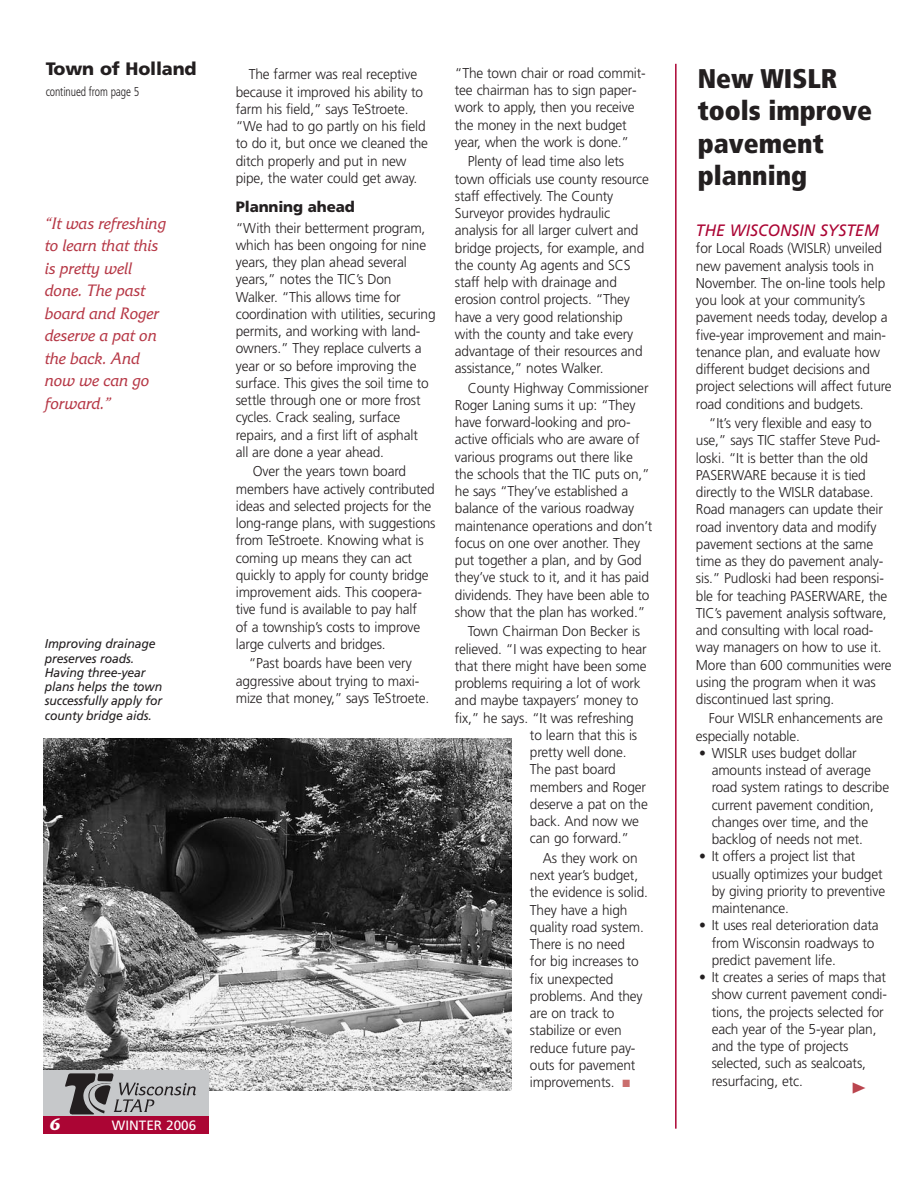
<style>
.page{position:relative;width:918px;height:1188px;background:#fff}
.page>*{position:absolute;margin:0;border:0;box-sizing:border-box;transform-origin:0 0}
.t1{font:900 condensed 27px/32.4px "Frutiger";color:#231f20}
.t2{font:900 18px "Frutiger";letter-spacing:-.01em;color:#231f20}
.t3{font:italic 16.5px/22.5px "Friz Qua";color:#b63846;scale:.96 1}
.t4{font:italic 16.5px "Frutiger";color:#ab0534;scale:.96 1}
.t5{font:italic 700 16.5px "Friz Qua";color:#fff}
.t6{font:900 15px "Frutiger";letter-spacing:-.01em;color:#231f20}
.t7{font:300 14.25px/17.2px "Frutiger";letter-spacing:-.01em;color:#231f20;scale:.96 1}
.t8{font:13.5px "Frutiger";color:#fff}
.t9{font:italic 12.75px/14.2px "Frutiger";letter-spacing:-.01em;color:#231f20;scale:.96 1}
.t10{font:300 condensed 12.75px "Frutiger";letter-spacing:-.01em;color:#231f20;scale:.9 1}
.s1{color:#ca6e6d}
</style>
<div class="page">
<img style="left:44px;top:738px;width:468px;height:352px">
<div style="left:43px;top:1116px;width:165px;height:18px;background:#ab0534"></div>
<div style="left:43px;top:1070px;width:165px;height:46px;background:#c6c8ca"></div>
<svg style="left:65px;top:1073px;width:131px;height:41px"></svg>
<hr style="left:675px;top:64px;width:2px;height:1065px;background:#ab0534">
<p class="t2" style="left:46px;top:62px;width:152px">Town of Holland</p>
<p class="t10" style="left:46px;top:87px;width:106px">continued from page 5</p>
<p class="t3" style="left:45px;top:214px;width:128px">“It was refreshing to learn that this is pretty well done. The past board and Roger deserve a pat on the back. And now we can go forward.”</p>
<p class="t9" style="left:45px;top:638px;width:124px">Improving drainage preserves roads.<br>Having three-year plans helps the town successfully apply for county bridge aids.</p>
<p class="t5" style="left:49px;top:1118px;width:12px">6</p>
<p class="t8" style="left:112px;top:1120px;width:86px">WINTER 2006</p>
<p class="t7" style="left:236px;top:67px;width:202px;text-indent:13px">The farmer was real receptive because it improved his ability to farm his field,” says TeStroete. “We had to go partly on his field to do it, but once we cleaned the ditch properly and put in new pipe, the water could get away.</p>
<p class="t6" style="left:236px;top:201px;width:121px">Planning ahead</p>
<p class="t7" style="left:236px;top:220px;width:210px">“With their betterment program, which has been ongoing for nine years, they plan ahead several years,” notes the TIC’s Don<br>Walker. “This allows time for coordination with utilities, securing permits, and working with land&shy;owners.” They replace culverts a year or so before improving the surface. This gives the soil time to settle through one or more frost cycles. Crack sealing, surface repairs, and a first lift of asphalt<br>all are done a year ahead.</p>
<p class="t7" style="left:236px;top:464px;width:210px;text-indent:17px">Over the years town board members have actively contributed ideas and selected projects for the long-range plans, with suggestions from TeStroete. Knowing what is coming up means they can act quickly to apply for county bridge improvement aids. This coopera&shy;tive fund is available to pay half<br>of a township’s costs to improve large culverts and bridges.</p>
<p class="t7" style="left:236px;top:656px;width:203px;text-indent:13px">“Past boards have been very aggressive about trying to maxi&shy;mize that money,” says TeStroete.</p>
<p class="t7" style="left:455px;top:65px;width:200px">“The town chair or road commit&shy;tee chairman has to sign paper&shy;work to apply, then you receive the money in the next budget year, when the work is done.”</p>
<p class="t7" style="left:455px;top:154px;width:204px;text-indent:13px">Plenty of lead time also lets town officials use county resource staff effectively. The County<br>Surveyor provides hydraulic analysis for all larger culvert and bridge projects, for example, and the county Ag agents and SCS staff help with drainage and erosion control projects. “They have a very good relationship with the county and take every advantage of their resources and assistance,” notes Walker.</p>
<p class="t7" style="left:455px;top:380px;width:207px;text-indent:13px">County Highway Commissioner<br>Roger Laning sums it up: “They have forward-looking and pro&shy;active officials who are aware of various programs out there like the schools that the TIC puts on,” he says “They’ve established a balance of the various roadway maintenance operations and don’t focus on one over another. They put together a plan, and by God they’ve stuck to it, and it has paid dividends. They have been able to show that the plan has worked.”</p>
<p class="t7" style="left:468px;top:624px;width:181px">Town Chairman Don Becker is</p>
<p class="t7" style="left:455px;top:641px;width:201px">relieved. “I was expecting to hear</p>
<p class="t7" style="left:455px;top:658px;width:201px">that there might have been some</p>
<p class="t7" style="left:455px;top:676px;width:195px">problems requiring a lot of work</p>
<p class="t7" style="left:455px;top:693px;width:193px">and maybe taxpayers’ money to</p>
<p class="t7" style="left:455px;top:710px;width:188px">fix,” he says. “It was refreshing</p>
<p class="t7" style="left:530px;top:727px;width:113px">to learn that this is</p>
<p class="t7" style="left:530px;top:745px;width:102px">pretty well done.</p>
<p class="t7" style="left:530px;top:762px;width:91px">The past board</p>
<p class="t7" style="left:530px;top:779px;width:122px">members and Roger</p>
<p class="t7" style="left:530px;top:796px;width:124px">deserve a pat on the</p>
<p class="t7" style="left:530px;top:814px;width:115px">back. And now we</p>
<p class="t7" style="left:530px;top:831px;width:105px">can go forward.”</p>
<p class="t7" style="left:530px;top:850px;width:124px;text-indent:13px">As they work on next year’s budget, the evidence is solid.<br>They have a high quality road system.<br>There is no need<br>for big increases to fix unexpected problems. And they are on track to stabilize or even reduce future pay&shy;outs for pavement improvements. <span class="s1">■</span></p>
<h1 class="t1" style="left:698px;top:64px;width:176px">New WISLR tools improve pavement planning</h1>
<p class="t4" style="left:696px;top:224px;width:192px">THE WISCONSIN SYSTEM</p>
<p class="t7" style="left:696px;top:241px;width:206px">for Local Roads (WISLR) unveiled new pavement analysis tools in<br>November. The on-line tools help you look at your community’s pavement needs today, develop a five-year improvement and main&shy;tenance plan, and evaluate how different budget decisions and project selections will affect future road conditions and budgets.</p>
<p class="t7" style="left:696px;top:416px;width:205px;text-indent:13px">“It’s very flexible and easy to use,” says TIC staffer Steve Pud&shy;loski. “It is better than the old<br>PASERWARE because it is tied directly to the WISLR database.<br>Road managers can update their road inventory data and modify pavement sections at the same time as they do pavement analy&shy;sis.” Pudloski had been responsi&shy;ble for teaching PASERWARE, the<br>TIC’s pavement analysis software, and consulting with local road&shy;way managers on how to use it.<br>More than 600 communities were using the program when it was discontinued last spring.</p>
<p class="t7" style="left:696px;top:711px;width:196px;text-indent:13px">Four WISLR enhancements are especially notable.</p>
<p class="t7" style="left:712px;top:745px;width:186px;text-indent:-12px">• WISLR uses budget dollar amounts instead of average road system ratings to describe current pavement condition, changes over time, and the backlog of needs not met.</p>
<p class="t7" style="left:712px;top:849px;width:182px;text-indent:-12px">• It offers a project list that usually optimizes your budget by giving priority to preventive maintenance.</p>
<p class="t7" style="left:712px;top:918px;width:175px;text-indent:-12px">• It uses real deterioration data from Wisconsin roadways to predict pavement life.</p>
<p class="t7" style="left:712px;top:970px;width:184px;text-indent:-12px">• It creates a series of maps that show current pavement condi&shy;tions, the projects selected for each year of the 5-year plan, and the type of projects selected, such as sealcoats, resurfacing, etc.</p>
</div>
